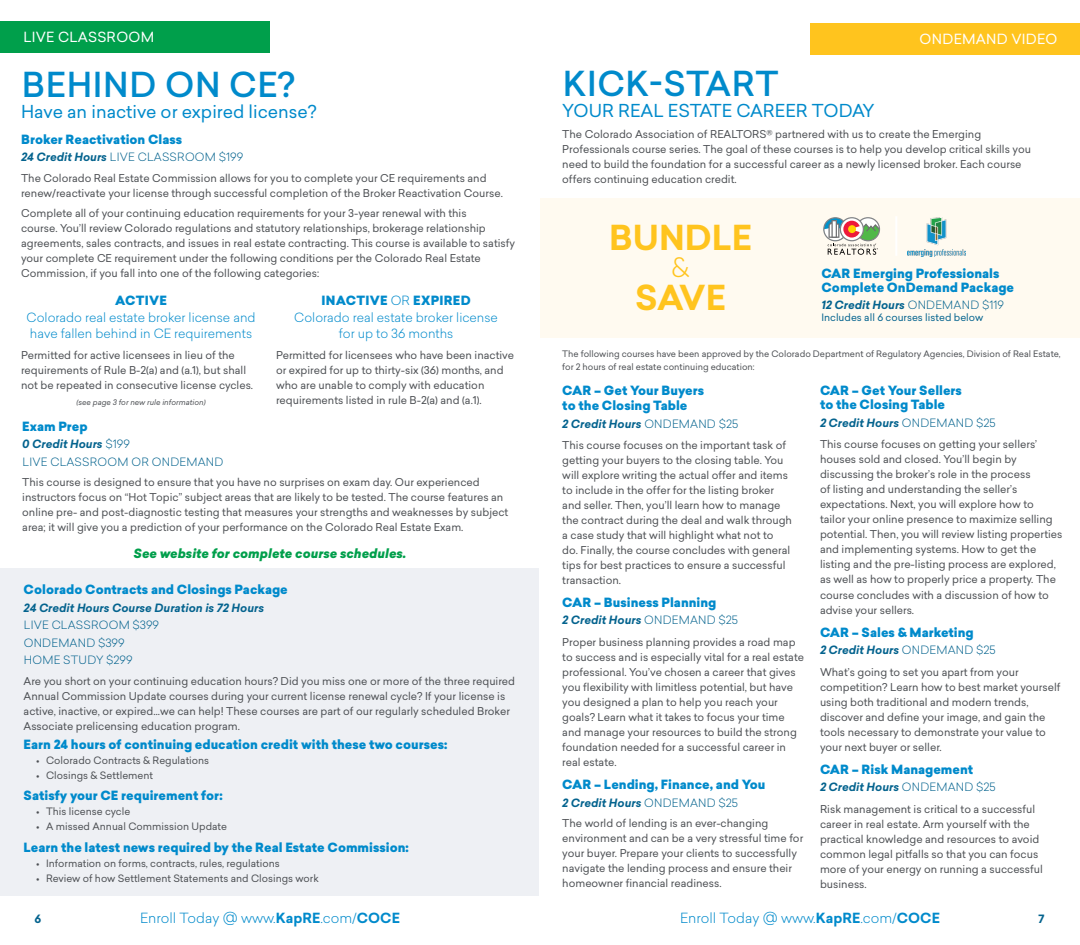
<style>
.page{position:relative;width:1080px;height:945px;background:#fff}
.page>*{position:absolute;margin:0;border:0;box-sizing:border-box;transform-origin:0 0}
.t1{font:500 33.75px "Sailec";letter-spacing:.02em;color:#008acb}
.t2{font:700 33.75px "Sailec";color:#ffc41e}
.t3{font:300 26.25px "Sailec";color:#ffc41e}
.t4{font:17.5px "Sailec";color:#008acb}
.t5{font:300 13.75px "Sailec";color:#008acb}
.t6{font:13.75px "Sailec";letter-spacing:.02em;color:#fff}
.t7{font:900 12.5px/13.8px "Sailec";color:#008acb}
.t8{font:300 12.5px/16.2px "Sailec";color:#008acb}
.t9{font:italic 900 12.5px "Sailec";color:#009f4b}
.t10{font:italic 700 11.25px "Sailec";color:#04638e}
.t11{font:300 11.25px/17.5px "Sailec";letter-spacing:.02em;color:#04638e}
.t12{font:700 11.25px "Sailec";color:#04638e}
.t13{font:10.62px/15px "Sailec";color:#4d5054}
.t14{font:10px "Sailec";color:#4d5054}
.t15{font:10px "Sailec";color:#04638e}
.t16{font:8.75px/13.8px "Sailec";color:#4d5054}
.t17{font:italic 7.5px "Sailec";color:#4d5054}
.s1{font-weight:700;font-style:italic}
.s2{font-weight:900}
.s3{font-weight:300;font-style:normal}
.s4{font-size:18.75px}
.s5{font-weight:700}
</style>
<div class="page">
<div style="left:810px;top:23px;width:270px;height:31px;background:#ffc41e"></div>
<div style="left:0;top:22px;width:270px;height:31px;background:#009f4b"></div>
<div style="left:0;top:569px;width:538px;height:327px;background:#eef0f4"></div>
<div style="left:540px;top:198px;width:540px;height:139px;background:#fffaf0"></div>
<img style="left:908px;top:217px;width:58px;height:40px">
<hr style="left:895px;top:216px;width:2px;height:40px;background:#fff">
<svg style="left:823px;top:217px;width:57px;height:38px"></svg>
<p class="t6" style="left:23px;top:28px;width:132px">LIVE CLASSROOM</p>
<h1 class="t1" style="left:22px;top:61px;width:275px">BEHIND ON CE?</h1>
<h3 class="t4" style="left:21px;top:100px;width:297px">Have an inactive or expired license?</h3>
<p class="t7" style="left:21px;top:133px;width:163px">Broker Reactivation Class</p>
<p class="t11" style="left:21px;top:148px;width:224px"><span class="s1">24 Credit Hours</span> LIVE CLASSROOM $199</p>
<p class="t13" style="left:21px;top:170px;width:483px">The Colorado Real Estate Commission allows for you to complete your CE requirements and renew/reactivate your license through successful completion of the Broker Reactivation Course.</p>
<p class="t13" style="left:21px;top:206px;width:496px">Complete all of your continuing education requirements for your 3-year renewal with this<br>course. You’ll review Colorado regulations and statutory relationships, brokerage relationship agreements, sales contracts, and issues in real estate contracting. This course is available to satisfy your complete CE requirement under the following conditions per the Colorado Real Estate Commission, if you fall into one of the following categories:</p>
<p class="t7" style="left:115px;top:294px;width:53px">ACTIVE</p>
<p class="t8" style="left:27px;top:309px;width:231px">Colorado real estate broker license and have fallen behind in CE requirements</p>
<p class="t13" style="left:21px;top:347px;width:233px">Permitted for active licensees in lieu of the requirements of Rule B-2(a) and (a.1), but shall not be repeated in consecutive license cycles.</p>
<p class="t17" style="left:77px;top:397px;width:131px">(see page 3 for new rule information)</p>
<p class="t8" style="left:294px;top:292px;width:205px;text-align:center"><span class="s2">INACTIVE</span> OR <span class="s2">EXPIRED<br></span>Colorado real estate broker license for up to 36 months</p>
<p class="t13" style="left:276px;top:347px;width:239px">Permitted for licensees who have been inactive or expired for up to thirty-six (36) months, and who are unable to comply with education requirements listed in rule B-2(a) and (a.1).</p>
<p class="t7" style="left:22px;top:420px;width:67px">Exam Prep</p>
<p class="t11" style="left:22px;top:435px;width:203px"><span class="s1">0 Credit Hours</span> $199<br>LIVE CLASSROOM OR ONDEMAND</p>
<p class="t13" style="left:22px;top:475px;width:488px">This course is designed to ensure that you have no surprises on exam day. Our experienced instructors focus on “Hot Topic” subject areas that are likely to be tested. The course features an online pre- and post-diagnostic testing that measures your strengths and weaknesses by subject area; it will give you a prediction of your performance on the Colorado Real Estate Exam.</p>
<p class="t9" style="left:134px;top:545px;width:274px">See website for complete course schedules.</p>
<p class="t7" style="left:24px;top:583px;width:266px">Colorado Contracts and Closings Package</p>
<p class="t10" style="left:24px;top:599px;width:242px">24 Credit Hours Course Duration is 72 Hours</p>
<p class="t11" style="left:24px;top:616px;width:137px">LIVE CLASSROOM $399<br>ONDEMAND $399<br>HOME STUDY $299</p>
<p class="t13" style="left:24px;top:673px;width:493px">Are you short on your continuing education hours? Did you miss one or more of the three required Annual Commission Update courses during your current license renewal cycle? If your license is active, inactive, or expired…we can help! These courses are part of our regularly scheduled Broker Associate prelicensing education program.</p>
<p class="t7" style="left:24px;top:738px;width:426px">Earn 24 hours of continuing education credit with these two courses:</p>
<p class="t14" style="left:36px;top:753px;width:175px">• Colorado Contracts &amp; Regulations</p>
<p class="t14" style="left:36px;top:768px;width:119px">• Closings &amp; Settlement</p>
<p class="t7" style="left:24px;top:789px;width:201px">Satisfy your CE requirement for:</p>
<p class="t14" style="left:36px;top:805px;width:96px">• This license cycle</p>
<p class="t14" style="left:36px;top:820px;width:193px">• A missed Annual Commission Update</p>
<p class="t7" style="left:24px;top:841px;width:387px">Learn the latest news required by the Real Estate Commission:</p>
<p class="t14" style="left:36px;top:856px;width:245px">• Information on forms, contracts, rules, regulations</p>
<p class="t14" style="left:36px;top:871px;width:284px">• Review of how Settlement Statements and Closings work</p>
<h1 class="t1" style="left:563px;top:60px;width:217px">KICK-START</h1>
<h3 class="t4" style="left:562px;top:99px;width:314px">YOUR REAL ESTATE CAREER TODAY</h3>
<p class="t6" style="left:920px;top:29px;width:139px">ONDEMAND VIDEO</p>
<p class="t13" style="left:562px;top:126px;width:470px">The Colorado Association of REALTORS® partnered with us to create the Emerging Professionals course series. The goal of these courses is to help you develop critical skills you need to build the foundation for a successful career as a newly licensed broker. Each course offers continuing education credit.</p>
<h1 class="t2" style="left:609px;top:214px;width:145px">BUNDLE</h1>
<h2 class="t3" style="left:672px;top:249px;width:19px">&amp;</h2>
<h1 class="t2" style="left:635px;top:274px;width:92px">SAVE</h1>
<p class="t7" style="left:821px;top:267px;width:194px">CAR Emerging Professionals<br>Complete OnDemand Package</p>
<p class="t10" style="left:821px;top:297px;width:184px">12 Credit Hours <span class="s3">ONDEMAND $119</span></p>
<p class="t15" style="left:821px;top:311px;width:163px">Includes all 6 courses listed below</p>
<p class="t16" style="left:562px;top:346px;width:500px">The following courses have been approved by the Colorado Department of Regulatory Agencies, Division of Real Estate, for 2 hours of real estate continuing education:</p>
<p class="t7" style="left:562px;top:384px;width:143px;line-height:15px">CAR – Get Your Buyers to the Closing Table</p>
<p class="t10" style="left:562px;top:416px;width:177px">2 Credit Hours <span class="s3">ONDEMAND $25</span></p>
<p class="t13" style="left:562px;top:437px;width:231px">This course focuses on the important task of getting your buyers to the closing table. You will explore writing the actual offer and items to include in the offer for the listing broker and seller. Then, you’ll learn how to manage the contract during the deal and walk through a case study that will highlight what not to do. Finally, the course concludes with general tips for best practices to ensure a successful transaction.</p>
<p class="t7" style="left:562px;top:596px;width:156px">CAR – Business Planning</p>
<p class="t10" style="left:562px;top:612px;width:177px">2 Credit Hours <span class="s3">ONDEMAND $25</span></p>
<p class="t13" style="left:562px;top:634px;width:243px">Proper business planning provides a road map to success and is especially vital for a real estate professional. You’ve chosen a career that gives you flexibility with limitless potential, but have you designed a plan to help you reach your goals? Learn what it takes to focus your time and manage your resources to build the strong foundation needed for a successful career in real estate.</p>
<p class="t7" style="left:562px;top:778px;width:205px">CAR – Lending, Finance, and You</p>
<p class="t10" style="left:562px;top:794px;width:177px">2 Credit Hours <span class="s3">ONDEMAND $25</span></p>
<p class="t13" style="left:562px;top:816px;width:242px">The world of lending is an ever-changing environment and can be a very stressful time for your buyer. Prepare your clients to successfully navigate the lending process and ensure their homeowner financial readiness.</p>
<p class="t7" style="left:820px;top:384px;width:143px">CAR – Get Your Sellers to the Closing Table</p>
<p class="t10" style="left:820px;top:415px;width:177px">2 Credit Hours <span class="s3">ONDEMAND $25</span></p>
<p class="t13" style="left:820px;top:437px;width:244px">This course focuses on getting your sellers’ houses sold and closed. You’ll begin by discussing the broker’s role in the process<br>of listing and understanding the seller’s expectations. Next, you will explore how to<br>tailor your online presence to maximize selling potential. Then, you will review listing properties and implementing systems. How to get the listing and the pre-listing process are explored, as well as how to properly price a property. The course concludes with a discussion of how to advise your sellers.</p>
<p class="t7" style="left:820px;top:626px;width:155px">CAR – Sales &amp; Marketing</p>
<p class="t10" style="left:820px;top:642px;width:177px">2 Credit Hours <span class="s3">ONDEMAND $25</span></p>
<p class="t13" style="left:820px;top:664px;width:242px">What’s going to set you apart from your competition? Learn how to best market yourself using both traditional and modern trends, discover and define your image, and gain the tools necessary to demonstrate your value to your next buyer or seller.</p>
<p class="t7" style="left:820px;top:763px;width:155px">CAR – Risk Management</p>
<p class="t10" style="left:820px;top:779px;width:177px">2 Credit Hours <span class="s3">ONDEMAND $25</span></p>
<p class="t13" style="left:820px;top:802px;width:224px">Risk management is critical to a successful career in real estate. Arm yourself with the practical knowledge and resources to avoid common legal pitfalls so that you can focus more of your energy on running a successful business.</p>
<p class="t12" style="left:35px;top:910px;width:8px">6</p>
<p class="t5" style="left:140px;top:908px;width:261px">Enroll Today <span class="s4">@</span> www.<span class="s5">KapRE</span>.com/<span class="s5">COCE</span></p>
<p class="t5" style="left:680px;top:908px;width:261px">Enroll Today <span class="s4">@</span> www.<span class="s5">KapRE</span>.com/<span class="s5">COCE</span></p>
<p class="t12" style="left:1039px;top:910px;width:8px">7</p>
</div>
